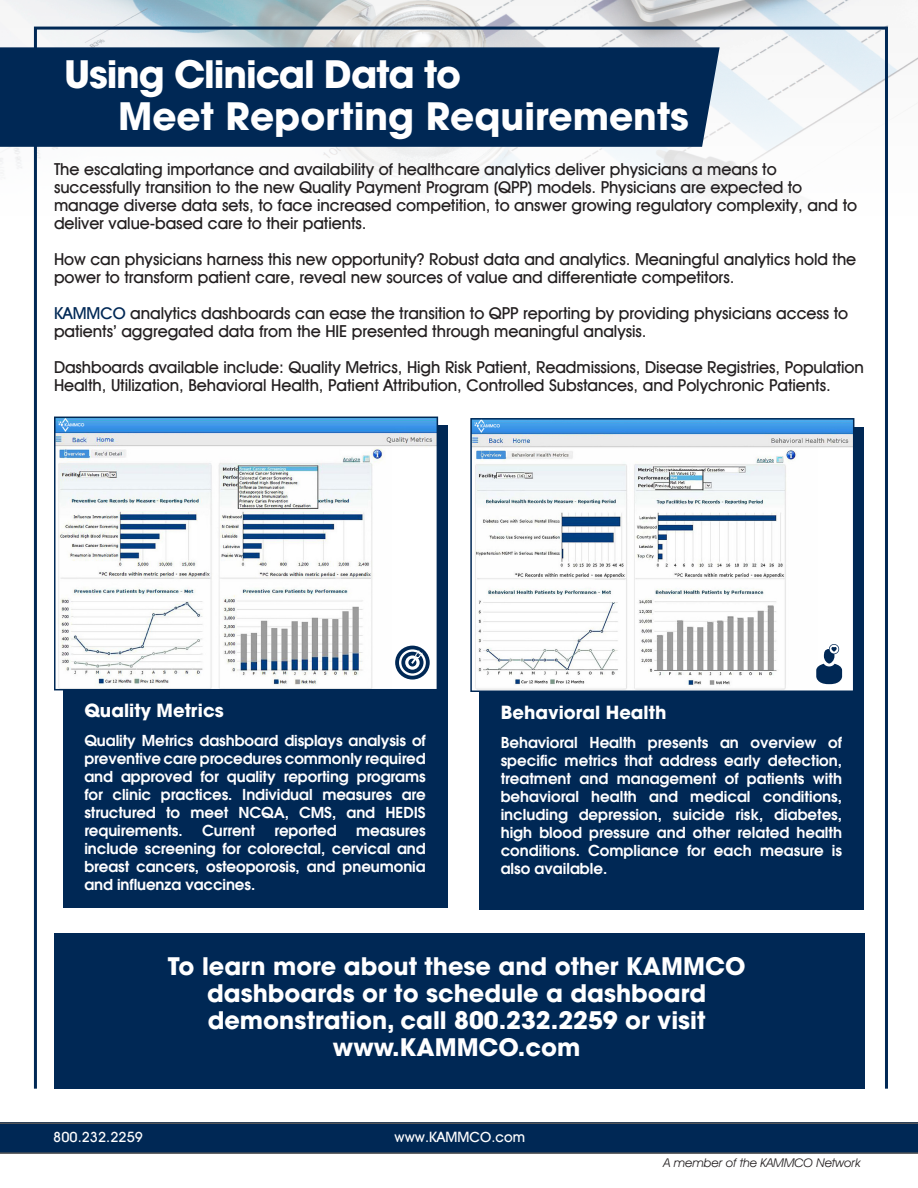
<style>
.page{position:relative;width:918px;height:1188px;background:#fff}
.page>*{position:absolute;margin:0;border:0;box-sizing:border-box;transform-origin:0 0}
.t1{font:700 37.5px "Avant Garde LT";color:#fff}
.t2{font:700 37.5px "Avant Garde LT";letter-spacing:-.03em;color:#fff}
.t3{font:700 24px/27px "Avant Garde LT";color:#fff;text-align:center}
.t4{font:700 18px "Avant Garde LT";color:#fff}
.t5{font:500 16.5px/18px "Avant Garde IT Cby BT";letter-spacing:-.005em;color:#231f20}
.t6{font:600 15px/18px "Avant Garde LT";letter-spacing:-.005em;color:#fff;text-align:justify}
.t7{font:500 14.25px "Avant Garde IT Cby BT";color:#fff}
.t8{font:italic 12px "Avant Garde IT Cby BT";color:#231f20}
.s1{color:#002855}
</style>
<div class="page">
<img style="left:0;top:0;width:918px;height:280px">
<div style="left:0;top:47px;width:720px;height:100px;background:#002855"></div>
<div style="left:63px;top:426px;width:384px;height:482px;background:#002855"></div>
<img style="left:57px;top:420px;width:378px;height:267px">
<div style="left:54px;top:417px;width:384px;height:273px;border:2px solid #002855"></div>
<div style="left:479px;top:427px;width:384px;height:483px;background:#002855"></div>
<img style="left:473px;top:421px;width:378px;height:268px">
<div style="left:470px;top:418px;width:384px;height:274px;border:2px solid #002855"></div>
<div style="left:0;top:1122px;width:918px;height:30px;background:#002855"></div>
<hr style="left:0;top:1122px;width:918px;height:2px;background:#57585a">
<hr style="left:0;top:1152px;width:918px;height:2px;background:#57585a">
<div style="left:55px;top:933px;width:810px;height:156px;background:#002855"></div>
<svg style="left:395px;top:646px;width:35px;height:34px"></svg>
<svg style="left:816px;top:644px;width:26px;height:40px"></svg>
<p class="t2" style="left:64px;top:50px;width:399px">Using Clinical Data to</p>
<p class="t1" style="left:118px;top:92px;width:572px">Meet Reporting Requirements</p>
<p class="t5" style="left:54px;top:160px;width:805px">The escalating importance and availability of healthcare analytics deliver physicians a means to successfully transition to the new Quality Payment Program (QPP) models. Physicians are expected to manage diverse data sets, to face increased competition, to answer growing regulatory complexity, and to deliver value-based care to their patients.</p>
<p class="t5" style="left:54px;top:250px;width:804px">How can physicians harness this new opportunity? Robust data and analytics. Meaningful analytics hold the power to transform patient care, reveal new sources of value and differentiate competitors.</p>
<p class="t5" style="left:54px;top:304px;width:796px"><span class="s1">KAMMCO</span> analytics dashboards can ease the transition to QPP reporting by providing physicians access to patients’ aggregated data from the HIE presented through meaningful analysis.</p>
<p class="t5" style="left:54px;top:358px;width:812px">Dashboards available include: Quality Metrics, High Risk Patient, Readmissions, Disease Registries, Population<br>Health, Utilization, Behavioral Health, Patient Attribution, Controlled Substances, and Polychronic Patients.</p>
<p class="t4" style="left:84px;top:699px;width:141px">Quality Metrics</p>
<p class="t6" style="left:84px;top:731px;width:343px">Quality Metrics dashboard displays analysis of preventive care procedures commonly required and approved for quality reporting programs for clinic practices. Individual measures are structured to meet NCQA, CMS, and HEDIS requirements.</p>
<p class="t6" style="left:202px;top:821px;width:54px">Current</p>
<p class="t6" style="left:275px;top:821px;width:64px">reported</p>
<p class="t6" style="left:84px;top:821px;width:343px;text-indent:272px">measures include screening for colorectal, cervical and breast cancers, osteoporosis, and pneumonia and influenza vaccines.</p>
<p class="t4" style="left:501px;top:701px;width:167px">Behavioral Health</p>
<p class="t6" style="left:501px;top:733px;width:343px">Behavioral Health presents an overview of specific metrics that address early detection, treatment and management of patients with behavioral health and medical conditions, including depression, suicide risk, diabetes, high blood pressure and other related health conditions. Compliance for each measure is also available.</p>
<p class="t3" style="left:168px;top:952px;width:579px">To learn more about these and other KAMMCO dashboards or to schedule a dashboard demonstration, call 800.232.2259 or visit www.KAMMCO.com</p>
<p class="t7" style="left:53px;top:1128px;width:91px">800.232.2259</p>
<p class="t7" style="left:395px;top:1128px;width:132px">www.KAMMCO.com</p>
<p class="t8" style="left:664px;top:1156px;width:199px">A member of the KAMMCO Network</p>
</div>
